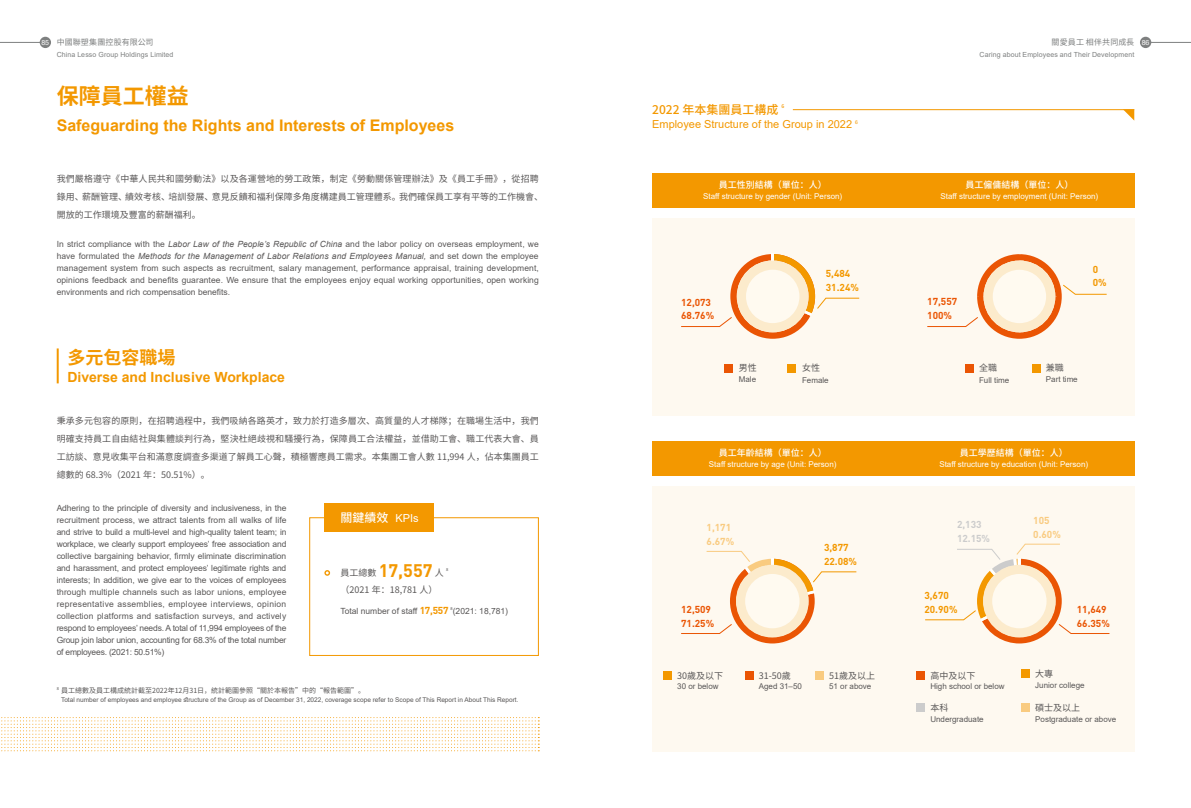
<style>
.page{position:relative;width:1191px;height:808px;background:#fff}
.page>*{position:absolute;margin:0;border:0;box-sizing:border-box;transform-origin:0 0}
.t1{font:700 22px "Source Han Sans CN";color:#f39800}
.t2{font:700 18px "DIN Pro";color:#f39800}
.t3{font:700 18px "Source Han Sans CN";color:#f39800}
.t4{font:700 16px "Arial";color:#f39800}
.t5{font:700 14px "Arial";color:#f39800}
.t6{font:500 12px "Source Han Sans CN";color:#f39800}
.t7{font:500 12px "Source Han Sans CN";color:#fff}
.t8{font:11px "Arial";color:#f39800}
.t9{font:700 10px/13.8px "DIN Pro";color:#ea5504}
.t10{font:700 10px/13.8px "DIN Pro";color:#f39800}
.t11{font:700 10px/13.8px "DIN Pro";color:#f9cb80}
.t12{font:700 10px/13.8px "DIN Pro";color:#ccc}
.t13{font:9px/18px "Source Han Sans CN";color:#595757}
.t14{font:500 9px "Source Han Sans CN";color:#fff}
.t15{font:8.5px/12px "Arial";color:#595757;text-align:justify}
.t16{font:8px "Arial";color:#fff}
.t17{font:8px "Arial";color:#595757}
.t18{font:8px "Source Han Sans CN";letter-spacing:.01em;color:#7e8080}
.t19{font:7px "Arial";letter-spacing:.015em;color:#7e8080}
.t20{font:7px "Source Han Sans CN";color:#595757}
.t21{font:7px "Arial";color:#fff}
.t22{font:6.5px "Arial";color:#595757}
.t23{font:500 5px "Source Han Sans CN";color:#f39800}
.t24{font:4px "Source Han Sans CN";color:#595757}
.s1{font-style:italic}
.s2{font-family:"Arial";font-weight:400;font-size:11px}
.s3{font-family:"Source Han Sans CN";font-weight:400;font-size:9px;color:#595757}
.s4{font-family:"DIN Pro";font-weight:700;font-size:10px;color:#f39800}
</style>
<div class="page">
<hr style="left:0;top:42px;width:45px;height:1px;background:#7e8080">
<hr style="left:1145px;top:42px;width:46px;height:1px;background:#7e8080">
<div style="left:40px;top:37px;width:11px;height:11px;background:#7e8080;border-radius:50%"></div>
<div style="left:1140px;top:37px;width:11px;height:11px;background:#7e8080;border-radius:50%"></div>
<hr style="left:57px;top:348px;width:2px;height:35px;background:#f39800">
<div style="left:324px;top:503px;width:109px;height:29px;background:#f39800"></div>
<svg style="left:324px;top:570px;width:6px;height:6px"></svg>
<div style="left:309px;top:517px;width:230px;height:139px;border:1px solid #f39800"></div>
<svg style="left:1123px;top:110px;width:11px;height:11px"></svg>
<hr style="left:793px;top:109px;width:341px;height:1px;background:#f39800">
<div style="left:652px;top:219px;width:482px;height:197px;background:#fef9f0"></div>
<div style="left:652px;top:174px;width:482px;height:34px;background:#f39800"></div>
<div style="left:1032px;top:364px;width:8px;height:8px;background:#f39800"></div>
<div style="left:724px;top:364px;width:8px;height:8px;background:#ea5504"></div>
<div style="left:787px;top:364px;width:8px;height:8px;background:#f39800"></div>
<div style="left:965px;top:364px;width:8px;height:8px;background:#ea5504"></div>
<div style="left:652px;top:486px;width:482px;height:265px;background:#fef9f0"></div>
<div style="left:652px;top:441px;width:482px;height:34px;background:#f39800"></div>
<div style="left:745px;top:671px;width:8px;height:8px;background:#ea5504"></div>
<div style="left:815px;top:671px;width:8px;height:8px;background:#f9cb80"></div>
<div style="left:663px;top:671px;width:8px;height:8px;background:#f39800"></div>
<div style="left:1021px;top:669px;width:8px;height:8px;background:#f39800"></div>
<div style="left:916px;top:704px;width:8px;height:8px;background:#ccc"></div>
<div style="left:1021px;top:703px;width:8px;height:8px;background:#f9cb80"></div>
<div style="left:916px;top:671px;width:8px;height:8px;background:#ea5504"></div>
<svg style="left:927px;top:254px;width:180px;height:85px"></svg>
<svg style="left:681px;top:254px;width:178px;height:85px"></svg>
<svg style="left:681px;top:551px;width:176px;height:92px"></svg>
<svg style="left:925px;top:544px;width:185px;height:99px"></svg>
<svg style="left:1px;top:717px;width:538px;height:34px"></svg>
<p class="t18" style="left:57px;top:38px;width:98px">中國聯塑集團控股有限公司</p>
<p class="t18" style="left:1051px;top:38px;width:84px">關愛員工 相伴共同成長</p>
<p class="t19" style="left:57px;top:50px;width:118px">China Lesso Group Holdings Limited</p>
<p class="t19" style="left:979px;top:50px;width:156px">Caring about Employees and Their Development</p>
<p class="t21" style="left:42px;top:38px;width:9px">85</p>
<p class="t21" style="left:1141px;top:38px;width:9px">86</p>
<h1 class="t1" style="left:57px;top:85px;width:133px">保障員工權益</h1>
<h3 class="t4" style="left:57px;top:114px;width:399px">Safeguarding the Rights and Interests of Employees</h3>
<p class="t13" style="left:57px;top:170px;width:488px">我們嚴格遵守《中華人民共和國勞動法》以及各運營地的勞工政策，制定《勞動關係管理辦法》及《員工手冊》，從招聘錄用、薪酬管理、績效考核、培訓發展、意見反饋和福利保障多角度構建員工管理體系。我們確保員工享有平等的工作機會、開放的工作環境及豐富的薪酬福利。</p>
<p class="t15" style="left:57px;top:237px;width:484px">In strict compliance with the <span class="s1">Labor Law of the People’s Republic of China</span> and the labor policy on overseas employment, we have formulated the <span class="s1">Methods for the Management of Labor Relations and Employees Manual,</span> and set down the employee management system from such aspects as recruitment, salary management, performance appraisal, training development, opinions feedback and benefits guarantee. We ensure that the employees enjoy equal working opportunities, open working environments and rich compensation benefits.</p>
<h2 class="t3" style="left:67px;top:348px;width:109px">多元包容職場</h2>
<h3 class="t5" style="left:67px;top:368px;width:219px">Diverse and Inclusive Workplace</h3>
<p class="t13" style="left:57px;top:412px;width:484px;text-align:justify">秉承多元包容的原則，在招聘過程中，我們吸納各路英才，致力於打造多層次、高質量的人才梯隊；在職場生活中，我們明確支持員工自由結社與集體談判行為，堅決杜絕歧視和騷擾行為，保障員工合法權益，並借助工會、職工代表大會、員工訪談、意見收集平台和滿意度調查多渠道了解員工心聲，積極響應員工需求。本集團工會人數 11,994 人，佔本集團員工總數的 68.3%（2021 年：50.51%）。</p>
<p class="t15" style="left:57px;top:501px;width:231px">Adhering to the principle of diversity and inclusiveness, in the recruitment process, we attract talents from all walks of life and strive to build a multi-level and high-quality talent team; in workplace, we clearly support employees’ free association and collective bargaining behavior, firmly eliminate discrimination and harassment, and protect employees’ legitimate rights and interests; In addition, we give ear to the voices of employees through multiple channels such as labor unions, employee representative assemblies, employee interviews, opinion collection platforms and satisfaction surveys, and actively respond to employees’ needs. A total of 11,994 employees of the Group join labor union, accounting for 68.3% of the total number of employees. (2021: 50.51%)</p>
<h3 class="t7" style="left:340px;top:511px;width:80px">關鍵績效 <span class="s2">KPIs</span></h3>
<h2 class="t2" style="left:340px;top:559px;width:105px"><span class="s3">員工總數</span> 17,557 <span class="s3">人</span></h2>
<p class="t24" style="left:446px;top:568px;width:4px">8</p>
<p class="t13" style="left:340px;top:580px;width:98px">（2021 年：18,781 人）</p>
<p class="t15" style="left:340px;top:605px;width:169px">Total number of staff <span class="s4">17,557</span> <sup>8</sup>(2021: 18,781)</p>
<p class="t24" style="left:57px;top:686px;width:4px">8</p>
<p class="t20" style="left:61px;top:687px;width:306px">員工總數及員工構成統計截至2022年12月31日，統計範圍參照“關於本報告”中的“報告範圍”。</p>
<p class="t22" style="left:61px;top:695px;width:459px">Total number of employees and employee structure of the Group as of December 31, 2022, coverage scope refer to Scope of This Report in About This Report.</p>
<h3 class="t6" style="left:652px;top:103px;width:128px">2022 年本集團員工構成</h3>
<p class="t23" style="left:781px;top:104px;width:4px">6</p>
<p class="t8" style="left:652px;top:116px;width:207px">Employee Structure of the Group in 2022 <sup>6</sup></p>
<p class="t14" style="left:718px;top:180px;width:109px">員工性別結構（單位：人）</p>
<p class="t16" style="left:703px;top:191px;width:140px">Staff structure by gender (Unit: Person)</p>
<p class="t14" style="left:965px;top:180px;width:109px">員工僱傭結構（單位：人）</p>
<p class="t16" style="left:940px;top:191px;width:159px">Staff structure by employment (Unit: Person)</p>
<p class="t10" style="left:826px;top:266px;width:35px">5,484<br>31.24%</p>
<p class="t10" style="left:1092px;top:262px;width:15px">0<br>0%</p>
<p class="t9" style="left:681px;top:295px;width:35px">12,073<br>68.76%</p>
<p class="t9" style="left:927px;top:294px;width:31px">17,557<br>100%</p>
<p class="t13" style="left:739px;top:359px;width:19px">男性</p>
<p class="t17" style="left:739px;top:374px;width:19px">Male</p>
<p class="t13" style="left:802px;top:359px;width:19px">女性</p>
<p class="t17" style="left:802px;top:374px;width:28px">Female</p>
<p class="t13" style="left:979px;top:359px;width:19px">全職</p>
<p class="t17" style="left:979px;top:374px;width:32px">Full time</p>
<p class="t13" style="left:1046px;top:359px;width:19px">兼職</p>
<p class="t17" style="left:1046px;top:374px;width:33px">Part time</p>
<p class="t14" style="left:718px;top:448px;width:109px">員工年齡結構（單位：人）</p>
<p class="t16" style="left:709px;top:458px;width:129px">Staff structure by age (Unit: Person)</p>
<p class="t14" style="left:959px;top:448px;width:109px">員工學歷結構（單位：人）</p>
<p class="t16" style="left:939px;top:458px;width:150px">Staff structure by education (Unit: Person)</p>
<p class="t11" style="left:706px;top:520px;width:29px">1,171<br>6.67%</p>
<p class="t10" style="left:824px;top:540px;width:35px">3,877<br>22.08%</p>
<p class="t12" style="left:957px;top:517px;width:35px">2,133<br>12.15%</p>
<p class="t11" style="left:1033px;top:513px;width:29px">105<br>0.60%</p>
<p class="t9" style="left:681px;top:602px;width:35px">12,509<br>71.25%</p>
<p class="t10" style="left:924px;top:588px;width:35px">3,670<br>20.90%</p>
<p class="t9" style="left:1076px;top:602px;width:35px">11,649<br>66.35%</p>
<p class="t13" style="left:677px;top:666px;width:47px">30歲及以下</p>
<p class="t17" style="left:677px;top:681px;width:43px">30 or below</p>
<p class="t13" style="left:759px;top:666px;width:34px">31-50歲</p>
<p class="t17" style="left:759px;top:681px;width:45px">Aged 31–50</p>
<p class="t13" style="left:829px;top:666px;width:47px">51歲及以上</p>
<p class="t17" style="left:829px;top:681px;width:44px">51 or above</p>
<p class="t13" style="left:930px;top:666px;width:46px">高中及以下</p>
<p class="t17" style="left:930px;top:681px;width:76px">High school or below</p>
<p class="t13" style="left:1035px;top:665px;width:19px">大專</p>
<p class="t17" style="left:1035px;top:680px;width:51px">Junior college</p>
<p class="t13" style="left:930px;top:699px;width:19px">本科</p>
<p class="t13" style="left:1035px;top:699px;width:46px">碩士及以上</p>
<p class="t17" style="left:930px;top:714px;width:55px">Undergraduate</p>
<p class="t17" style="left:1035px;top:714px;width:82px">Postgraduate or above</p>
</div>
